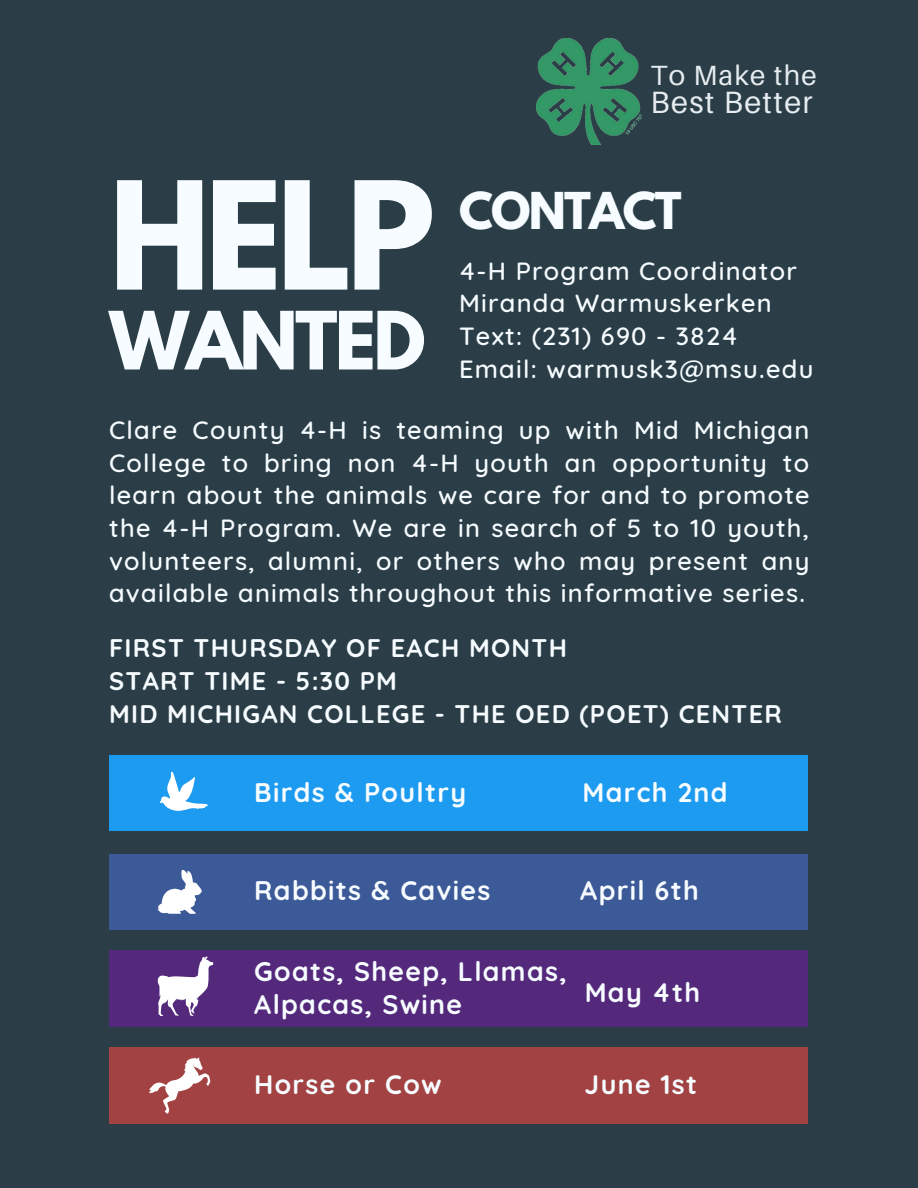
<style>
.page{position:relative;width:918px;height:1188px;background:#2b3e47}
.page>*{position:absolute;margin:0;border:0;box-sizing:border-box;transform-origin:0 0}
.t1{font:700 132.6px "League Spartan";color:#f6fcff}
.t2{font:700 71.1px "League Spartan";letter-spacing:-.04em;color:#f6fcff}
.t3{font:700 45px "League Spartan";letter-spacing:-.04em;color:#f6fcff}
.t4{font:30.75px "Aileron";letter-spacing:.04em;color:#e6ecef}
.t5{font:27.75px "Aileron";letter-spacing:.04em;color:#e6ecef}
.t6{font:700 26.85px/33.9px "Quicksand";letter-spacing:.05em;color:#f6fcff}
.t7{font:500 25.35px/32.7px "Quicksand";letter-spacing:.05em;color:#f6fcff;text-align:justify}
.t8{font:700 25.35px/32.7px "Quicksand";letter-spacing:.05em;color:#f6fcff}
</style>
<div class="page">
<div style="left:109px;top:755px;width:699px;height:76px;background:#1d9bf0"></div>
<div style="left:109px;top:854px;width:699px;height:76px;background:#3d5a98"></div>
<div style="left:109px;top:1048px;width:699px;height:75px;background:#a24242"></div>
<div style="left:109px;top:950px;width:699px;height:76px;background:#54287b"></div>
<svg style="left:160px;top:771px;width:48px;height:40px"></svg>
<img style="left:536px;top:38px;width:106px;height:107px">
<svg style="left:157px;top:870px;width:45px;height:44px"></svg>
<svg style="left:157px;top:957px;width:56px;height:59px"></svg>
<svg style="left:149px;top:1058px;width:61px;height:56px"></svg>
<h1 class="t1" style="left:109px;top:170px;width:327px">HELP</h1>
<h2 class="t2" style="left:109px;top:305px;width:318px">WANTED</h2>
<p class="t5" style="left:651px;top:58px;width:168px">To Make the</p>
<p class="t4" style="left:651px;top:83px;width:164px">Best Better</p>
<h3 class="t3" style="left:459px;top:188px;width:224px">CONTACT</h3>
<p class="t7" style="left:459px;top:254px;width:356px;text-align:left">4-H Program Coordinator<br>Miranda Warmuskerken<br>Text: (231) 690 - 3824<br>Email: warmusk3@msu.edu</p>
<p class="t7" style="left:109px;top:413px;width:702px">Clare County 4-H is teaming up with Mid Michigan College to bring non 4-H youth an opportunity to learn about the animals we care for and to promote the 4-H Program. We are in search of 5 to 10 youth, volunteers, alumni, or others who may present any available animals throughout this informative series.</p>
<p class="t8" style="left:109px;top:632px;width:674px">FIRST THURSDAY OF EACH MONTH<br>START TIME - 5:30 PM<br>MID MICHIGAN COLLEGE - THE OED (POET) CENTER</p>
<p class="t6" style="left:254px;top:775px;width:213px">Birds &amp; Poultry</p>
<p class="t6" style="left:582px;top:775px;width:147px">March 2nd</p>
<p class="t6" style="left:254px;top:873px;width:238px">Rabbits &amp; Cavies</p>
<p class="t6" style="left:580px;top:873px;width:120px">April 6th</p>
<p class="t6" style="left:254px;top:954px;width:314px">Goats, Sheep, Llamas,<br>Alpacas, Swine</p>
<p class="t6" style="left:585px;top:975px;width:117px">May 4th</p>
<p class="t6" style="left:254px;top:1067px;width:189px">Horse or Cow</p>
<p class="t6" style="left:585px;top:1067px;width:114px">June 1st</p>
</div>
